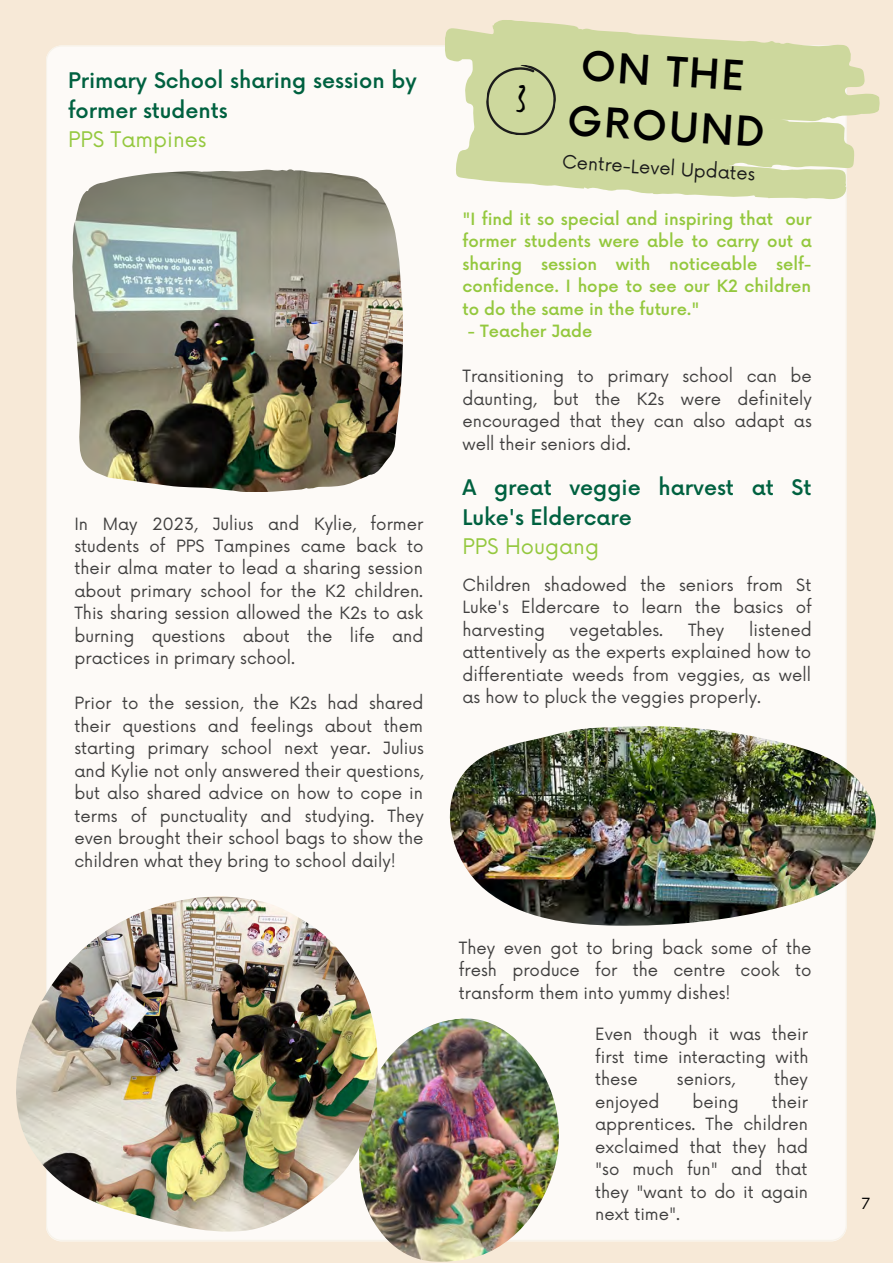
<style>
.page{position:relative;width:893px;height:1264px;background:#fff}
.page>*{position:absolute;margin:0;border:0;box-sizing:border-box;transform-origin:0 0}
.t1{font:500 40.05px "Now";color:#000}
.t2{font:500 21px/29.2px "Now";color:#006140}
.t3{font:21px "Now";color:#94c83e}
.t4{font:18px "Now";color:#1b1b1b}
.t5{font:16.5px/22.5px "Now";color:#403f3f;text-align:justify}
.t6{font:500 16.5px/22.5px "Now";color:#94c83e;text-align:justify}
.t7{font:15px "Now";color:#000}
</style>
<div class="page">
<div style="left:0;top:0;width:892px;height:1262px;background:#f7e9d7"></div>
<div style="left:46px;top:45px;width:800px;height:1195px;background:#fdfaf7"></div>
<svg style="left:436px;top:20px;width:444px;height:188px;background:#dadfb2"></svg>
<img style="left:354px;top:1017px;width:213px;height:245px">
<img style="left:72px;top:169px;width:331px;height:323px">
<img style="left:16px;top:896px;width:367px;height:335px">
<img style="left:450px;top:723px;width:425px;height:203px">
<svg style="left:483px;top:62px;width:76px;height:76px;background:#bcc691"></svg>
<p class="t2" style="left:68px;top:67px;width:350px">Primary School sharing session by former students</p>
<p class="t3" style="left:68px;top:128px;width:140px">PPS Tampines</p>
<p class="t5" style="left:74px;top:513px;width:350px">In May 2023, Julius and Kylie, former students of PPS Tampines came back to their alma mater to lead a sharing session about primary school for the K2 children.<br>This sharing session allowed the K2s to ask burning questions about the life and practices in primary school.</p>
<p class="t5" style="left:74px;top:693px;width:351px">Prior to the session, the K2s had shared their questions and feelings about them starting primary school next year. Julius and Kylie not only answered their questions, but also shared advice on how to cope in terms of punctuality and studying. They even brought their school bags to show the children what they bring to school daily!</p>
<p class="t1" style="left:582px;top:44px;width:165px;rotate:4deg">ON THE</p>
<p class="t1" style="left:569px;top:98px;width:199px;rotate:4deg">GROUND</p>
<p class="t4" style="left:563px;top:151px;width:195px;rotate:4deg">Centre-Level Updates</p>
<p class="t6" style="left:462px;top:209px;width:351px">"I find it so special and inspiring that our former students were able to carry out a sharing session with noticeable self&shy;confidence. I hope to see our K2 children to do the same in the future."</p>
<p class="t6" style="left:467px;top:321px;width:126px">- Teacher Jade</p>
<p class="t5" style="left:462px;top:366px;width:351px">Transitioning to primary school can be daunting, but the K2s were definitely encouraged that they can also adapt as well their seniors did.</p>
<p class="t2" style="left:462px;top:474px;width:350px">A great veggie harvest at St<br>Luke's Eldercare</p>
<p class="t3" style="left:462px;top:534px;width:138px">PPS Hougang</p>
<p class="t5" style="left:462px;top:574px;width:351px">Children shadowed the seniors from St Luke's Eldercare to learn the basics of harvesting</p>
<p class="t5" style="left:462px;top:619px;width:351px;text-indent:287px">listened attentively as the experts explained how to differentiate weeds from veggies, as well as how to pluck the veggies properly.</p>
<p class="t5" style="left:570px;top:619px;width:95px">vegetables.</p>
<p class="t5" style="left:688px;top:619px;width:38px">They</p>
<p class="t5" style="left:459px;top:937px;width:354px">They even got to bring back some of the fresh produce for the centre cook to transform them into yummy dishes!</p>
<p class="t5" style="left:595px;top:1023px;width:215px">Even though it was their first time interacting with these</p>
<p class="t5" style="left:677px;top:1068px;width:59px">seniors,</p>
<p class="t5" style="left:774px;top:1068px;width:35px">they</p>
<p class="t5" style="left:595px;top:1091px;width:214px;text-indent:177px">their apprentices. The children exclaimed that they had "so much fun" and that they "want to do it again next time".</p>
<p class="t5" style="left:595px;top:1091px;width:66px">enjoyed</p>
<p class="t5" style="left:692px;top:1091px;width:48px">being</p>
<p class="t7" style="left:861px;top:1195px;width:10px">7</p>
</div>
